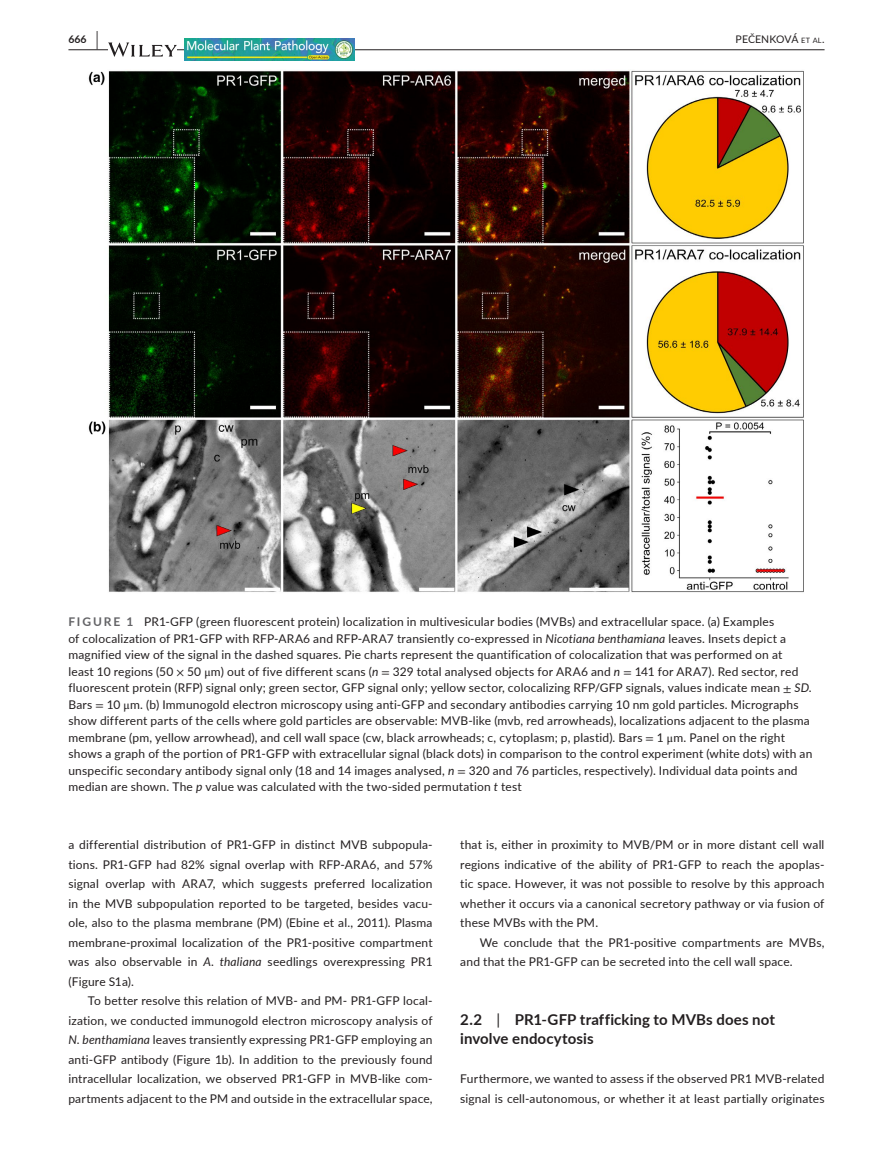
<style>
.page{position:relative;width:893px;height:1174px;background:#fff}
.page>*{position:absolute;margin:0;border:0;box-sizing:border-box;transform-origin:0 0}
.t1{font:700 15px/19.5px "Lato";letter-spacing:.01em;color:#231f20}
.t2{font:12px/19.5px "Lato";letter-spacing:.015em;color:#231f20;text-align:justify}
.t3{font:10.5px "Lato";letter-spacing:.005em;color:#231f20}
.t4{font:700 10.5px "Lato";color:#231f20}
.s1{font-size:19.5px}
.s2{font-style:inherit}
.s3{font-size:7.35px}
.s4{font-weight:700;color:#636366}
.s5{font-style:italic}
.s6{font-family:"STIX"}
.s7{font-weight:400}
</style>
<div class="page">
<hr style="left:68px;top:49px;width:756px;height:1px;background:#231f20">
<svg style="left:108px;top:42px;width:69px;height:15px"></svg>
<img style="left:185px;top:39px;width:170px;height:22px">
<img style="left:88px;top:70px;width:716px;height:523px">
<p class="t4" style="left:68px;top:31px;width:31px">666 <span class="s1">|</span></p>
<p class="t3" style="left:736px;top:31px;width:90px">PEČENKOV<span class="s2">Á</span> <span class="s3">et al</span>.</p>
<p class="t2" style="left:68px;top:613px;width:745px;line-height:16.5px;text-align:left"><span class="s4">FIGURE 1</span> PR1-GFP (green fluorescent protein) localization in multivesicular bodies (MVBs) and extracellular space. (a) Examples<br>of colocalization of PR1-GFP with RFP-ARA6 and RFP-ARA7 transiently co-expressed in <span class="s5">Nicotiana benthamiana</span> leaves. Insets depict a magnified view of the signal in the dashed squares. Pie charts represent the quantification of colocalization that was performed on at<br>least 10 regions (50 <span class="s6">×</span> 50 <span class="s6">μ</span>m) out of five different scans (<span class="s5">n</span> <span class="s6">=</span> 329 total analysed objects for ARA6 and <span class="s5">n</span> <span class="s6">=</span> 141 for ARA7). Red sector, red fluorescent protein (RFP) signal only; green sector, GFP signal only; yellow sector, colocalizing RFP/GFP signals, values indicate mean <span class="s6">±</span> <span class="s5">SD</span>.<br>Bars <span class="s6">=</span> 10 <span class="s6">μ</span>m. (b) Immunogold electron microscopy using anti-GFP and secondary antibodies carrying 10 nm gold particles. Micrographs show different parts of the cells where gold particles are observable: MVB-like (mvb, red arrowheads), localizations adjacent to the plasma membrane (pm, yellow arrowhead), and cell wall space (cw, black arrowheads; c, cytoplasm; p, plastid). Bars <span class="s6">=</span> 1 <span class="s6">μ</span>m. Panel on the right shows a graph of the portion of PR1-GFP with extracellular signal (black dots) in comparison to the control experiment (white dots) with an unspecific secondary antibody signal only (18 and 14 images analysed, <span class="s5">n</span> <span class="s6">=</span> 320 and 76 particles, respectively). Individual data points and median are shown. The <span class="s5">p</span> value was calculated with the two-sided permutation <span class="s5">t</span> test</p>
<p class="t2" style="left:68px;top:834px;width:366px">a differential distribution of PR1-GFP in distinct MVB subpopula&shy;tions. PR1-GFP had 82% signal overlap with RFP-ARA6, and 57% signal overlap with ARA7, which suggests preferred localization in the MVB subpopulation reported to be targeted, besides vacu&shy;ole, also to the plasma membrane (PM) (Ebine et al., 2011). Plasma membrane-proximal localization of the PR1-positive compartment was also observable in <span class="s5">A. thaliana</span> seedlings overexpressing PR1 (Figure S1a).</p>
<p class="t2" style="left:68px;top:990px;width:366px;text-indent:20px">To better resolve this relation of MVB- and PM- PR1-GFP local&shy;ization, we conducted immunogold electron microscopy analysis of <span class="s5">N. benthamiana</span> leaves transiently expressing PR1-GFP employing an anti-GFP antibody (Figure 1b). In addition to the previously found intracellular localization, we observed PR1-GFP in MVB-like com&shy;partments adjacent to the PM and outside in the extracellular space,</p>
<p class="t2" style="left:460px;top:834px;width:366px">that is, either in proximity to MVB/PM or in more distant cell wall regions indicative of the ability of PR1-GFP to reach the apoplas&shy;tic space. However, it was not possible to resolve by this approach whether it occurs via a canonical secretory pathway or via fusion of these MVBs with the PM.</p>
<p class="t2" style="left:460px;top:932px;width:366px;text-indent:19px">We conclude that the PR1-positive compartments are MVBs, and that the PR1-GFP can be secreted into the cell wall space.</p>
<p class="t1" style="left:460px;top:1009px;width:316px">2.2 <span class="s7">|</span> PR1-GFP trafficking to MVBs does not involve endocytosis</p>
<p class="t2" style="left:460px;top:1068px;width:366px">Furthermore, we wanted to assess if the observed PR1 MVB-related signal is cell-autonomous, or whether it at least partially originates</p>
</div>
